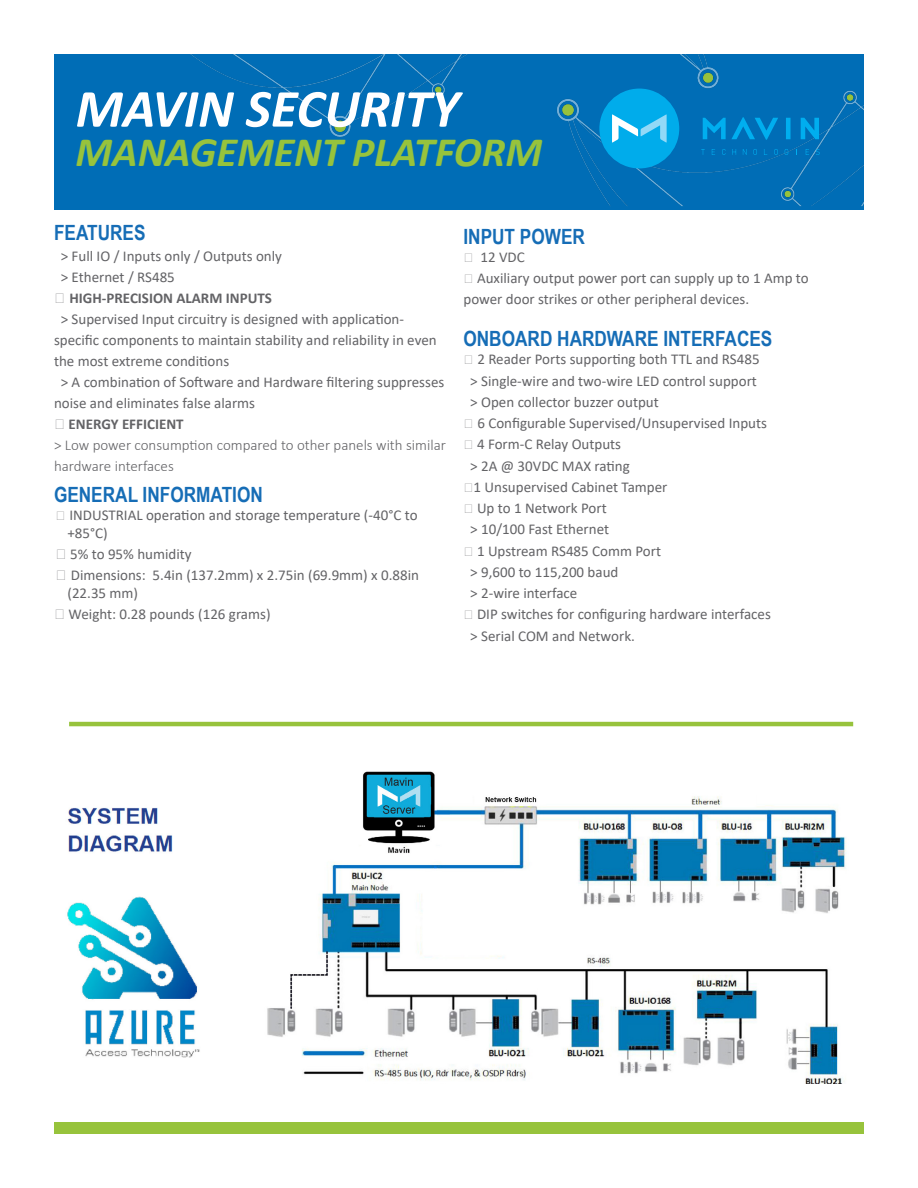
<style>
.page{position:relative;width:918px;height:1188px;background:#fff}
.page>*{position:absolute;margin:0;border:0;box-sizing:border-box;transform-origin:0 0}
.t1{font:italic 700 54px "Calibri";color:#fff}
.t2{font:italic 700 42px "Calibri";color:#97c33c}
.t3{font:700 21px "Arial Narrow";color:#166db6}
.t4{font:15px/21px "Calibri";color:#636366}
.t5{font:300 15px/21px "Calibri";color:#636366}
.t6{font:700 15px "Calibri";color:#636366}
.s1{font-family:"Arial"}
.s2{font-family:"Arial";font-weight:700;font-size:13.5px}
.s3{font-family:"Arial";font-weight:700}
</style>
<div class="page">
<div style="left:54px;top:54px;width:810px;height:156px;background:#006db6"></div>
<div style="left:599px;top:89px;width:80px;height:79px;background:#00aceb;border-radius:50%"></div>
<svg style="left:612px;top:114px;width:55px;height:29px"></svg>
<svg style="left:703px;top:117px;width:75px;height:23px;background:#0085cb"></svg>
<svg style="left:786px;top:118px;width:5px;height:21px"></svg>
<svg style="left:801px;top:118px;width:18px;height:21px"></svg>
<svg style="left:701px;top:149px;width:4px;height:6px"></svg>
<svg style="left:712px;top:149px;width:3px;height:6px"></svg>
<svg style="left:722px;top:149px;width:4px;height:6px"></svg>
<svg style="left:732px;top:149px;width:5px;height:6px"></svg>
<svg style="left:743px;top:149px;width:4px;height:6px"></svg>
<svg style="left:753px;top:149px;width:4px;height:6px"></svg>
<svg style="left:764px;top:149px;width:3px;height:6px"></svg>
<svg style="left:774px;top:149px;width:4px;height:6px"></svg>
<svg style="left:785px;top:149px;width:3px;height:6px"></svg>
<svg style="left:806px;top:149px;width:3px;height:6px"></svg>
<svg style="left:816px;top:149px;width:4px;height:6px"></svg>
<div style="left:54px;top:1122px;width:810px;height:12px;background:#97c33c"></div>
<img style="left:67px;top:771px;width:779px;height:312px">
<hr style="left:69px;top:722px;width:784px;height:4px;background:#97c33c">
<h1 class="t1" style="left:76px;top:70px;width:385px">MAVIN SECURITY</h1>
<h2 class="t2" style="left:76px;top:123px;width:468px">MANAGEMENT PLATFORM</h2>
<p class="t3" style="left:54px;top:217px;width:93px">FEATURES</p>
<p class="t4" style="left:61px;top:246px;width:223px">&gt; Full IO / Inputs only / Outputs only</p>
<p class="t4" style="left:61px;top:267px;width:116px">&gt; Ethernet / RS485</p>
<p class="t6" style="left:54px;top:288px;width:220px"><span class="s1">◗</span> HIGH-PRECISION ALARM INPUTS</p>
<p class="t4" style="left:54px;top:309px;width:384px;text-indent:7px">&gt; Supervised Input circuitry is designed with application&shy;specific components to maintain stability and reliability in even the most extreme conditions</p>
<p class="t4" style="left:54px;top:372px;width:392px;text-indent:7px">&gt; A combination of Software and Hardware filtering suppresses noise and eliminates false alarms</p>
<p class="t6" style="left:54px;top:414px;width:131px"><span class="s1">◗</span> ENERGY EFFICIENT</p>
<p class="t5" style="left:54px;top:435px;width:393px">&gt; Low power consumption compared to other panels with similar hardware interfaces</p>
<p class="t3" style="left:54px;top:478px;width:210px">GENERAL INFORMATION</p>
<p class="t4" style="left:68px;top:505px;width:352px;line-height:18px;text-indent:-12px"><span class="s2">◗</span> INDUSTRIAL operation and storage temperature (-40°C to +85°C)</p>
<p class="t4" style="left:56px;top:543px;width:138px"><span class="s3">◗</span> 5% to 95% humidity</p>
<p class="t4" style="left:68px;top:566px;width:353px;line-height:18px;text-indent:-12px"><span class="s3">◗</span> Dimensions: 5.4in (137.2mm) x 2.75in (69.9mm) x 0.88in (22.35 mm)</p>
<p class="t4" style="left:54px;top:603px;width:218px"><span class="s3">◗</span> Weight: 0.28 pounds (126 grams)</p>
<p class="t3" style="left:464px;top:220px;width:123px">INPUT POWER</p>
<p class="t4" style="left:464px;top:246px;width:63px"><span class="s2">◗</span> 12 VDC</p>
<p class="t4" style="left:464px;top:267px;width:347px"><span class="s2">◗</span> Auxiliary output power port can supply up to 1 Amp to</p>
<p class="t4" style="left:464px;top:288px;width:287px">power door strikes or other peripheral devices.</p>
<p class="t3" style="left:464px;top:323px;width:310px">ONBOARD HARDWARE INTERFACES</p>
<p class="t4" style="left:464px;top:349px;width:298px"><span class="s2">◗</span> 2 Reader Ports supporting both TTL and RS485</p>
<p class="t4" style="left:470px;top:370px;width:288px">&gt; Single-wire and two-wire LED control support</p>
<p class="t4" style="left:470px;top:391px;width:190px">&gt; Open collector buzzer output</p>
<p class="t4" style="left:464px;top:412px;width:305px"><span class="s2">◗</span> 6 Configurable Supervised/Unsupervised Inputs</p>
<p class="t4" style="left:464px;top:434px;width:159px"><span class="s2">◗</span> 4 Form-C Relay Outputs</p>
<p class="t4" style="left:470px;top:455px;width:161px">&gt; 2A @ 30VDC MAX rating</p>
<p class="t4" style="left:464px;top:476px;width:205px"><span class="s2">◗</span>1 Unsupervised Cabinet Tamper</p>
<p class="t4" style="left:464px;top:497px;width:145px"><span class="s2">◗</span> Up to 1 Network Port</p>
<p class="t4" style="left:470px;top:519px;width:140px">&gt; 10/100 Fast Ethernet</p>
<p class="t4" style="left:464px;top:540px;width:199px"><span class="s2">◗</span> 1 Upstream RS485 Comm Port</p>
<p class="t4" style="left:470px;top:561px;width:150px">&gt; 9,600 to 115,200 baud</p>
<p class="t4" style="left:470px;top:582px;width:109px">&gt; 2-wire interface</p>
<p class="t4" style="left:464px;top:604px;width:309px"><span class="s2">◗</span> DIP switches for configuring hardware interfaces</p>
<p class="t4" style="left:470px;top:625px;width:166px">&gt; Serial COM and Network.</p>
</div>
